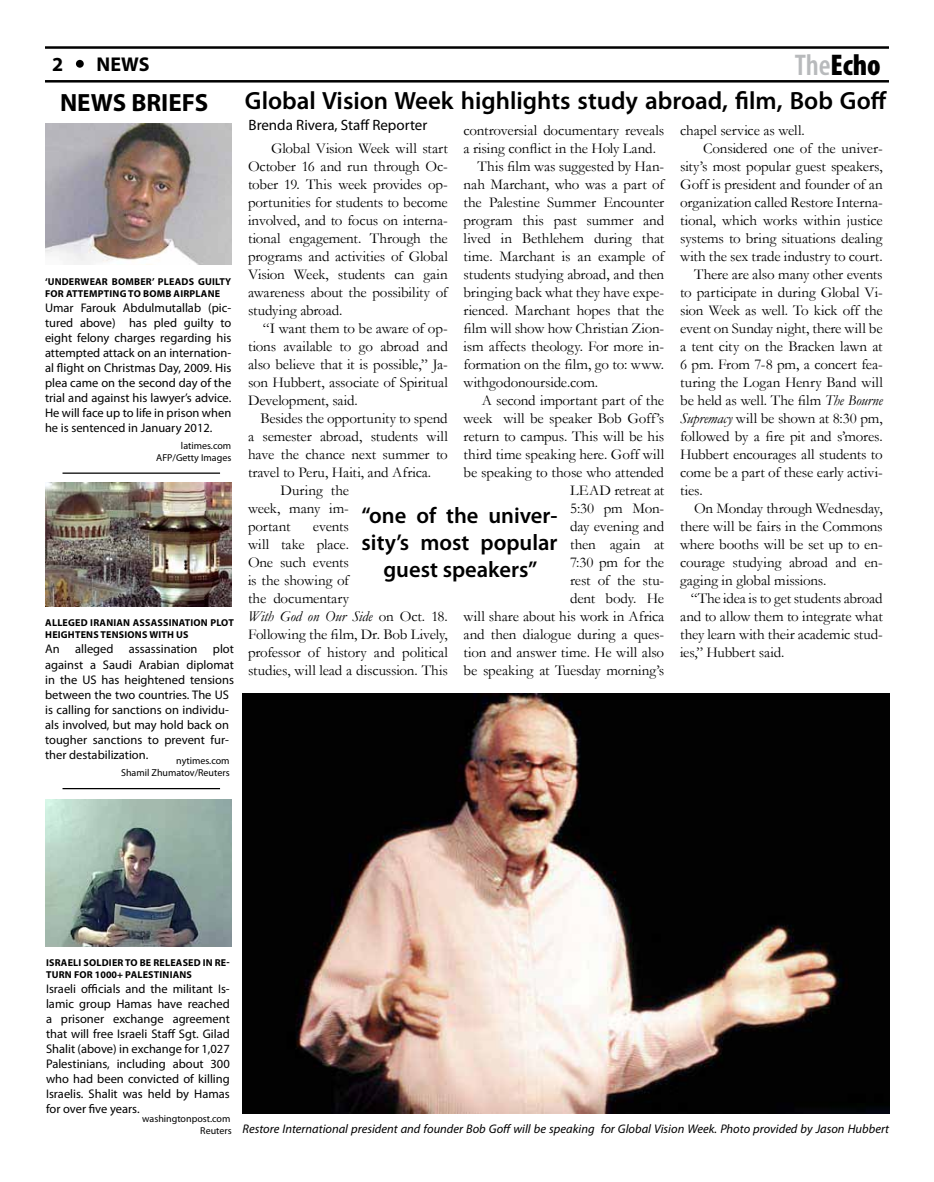
<style>
.page{position:relative;width:934px;height:1182px;background:#fff}
.page>*{position:absolute;margin:0;border:0;box-sizing:border-box;transform-origin:0 0}
.t1{font:900 condensed 30px "Myriad Pro";color:#000}
.t2{font:600 25px "Myriad Pro";color:#000}
.t3{font:700 25px "Myriad Pro";color:#000}
.t4{font:600 22.5px/27px "Myriad Pro";color:#000;text-align:center}
.t5{font:700 20px "Myriad Pro";color:#000}
.t6{font:15px/18px "Garamond";letter-spacing:-.01em;color:#000;text-align:justify}
.t7{font:15px "Garamond";letter-spacing:.01em;color:#000}
.t8{font:15px "Myriad Pro";color:#000}
.t9{font:12.5px/15px "Myriad Pro";color:#000;text-align:justify}
.t10{font:italic 12.5px "Myriad Pro";color:#000}
.t11{font:700 10px/12px "Myriad Pro";letter-spacing:.02em;color:#000}
.t12{font:10px/12px "Myriad Pro";color:#000;text-align:right}
.s1{font-weight:600;color:#b8babc}
.s2{font-style:italic}
</style>
<div class="page">
<hr style="left:45px;top:46px;width:844px;height:3px;background:#000">
<hr style="left:45px;top:80px;width:844px;height:2px;background:#000">
<div style="left:76px;top:60px;width:8px;height:8px;background:#000;border-radius:50%"></div>
<hr style="left:62px;top:472px;width:158px;height:1px;background:#000">
<img style="left:243px;top:693px;width:646px;height:419px">
<img style="left:45px;top:124px;width:186px;height:141px">
<img style="left:45px;top:482px;width:186px;height:124px">
<hr style="left:62px;top:788px;width:158px;height:1px;background:#000">
<img style="left:45px;top:799px;width:186px;height:147px">
<h3 class="t5" style="left:52px;top:51px;width:13px">2</h3>
<h3 class="t5" style="left:97px;top:51px;width:55px">NEWS</h3>
<h1 class="t1" style="left:794px;top:48px;width:88px"><span class="s1">The</span>Echo</h1>
<h2 class="t3" style="left:60px;top:86px;width:150px">NEWS BRIEFS</h2>
<p class="t11" style="left:45px;top:275px;width:188px;text-indent:50px">AR BOMBER’ PLEADS GUILTY<br>FOR ATTEMPTING TO BOMB AIRPLANE</p>
<p class="t9" style="left:45px;top:300px;width:188px">Umar Farouk Abdulmutallab (pic&shy;tured above) has pled guilty to eight felony charges regarding his attempted attack on an internation&shy;al flight on Christmas Day, 2009. His plea came on the second day of the trial and against his lawyer’s advice.<br>He will face up to life in prison when he is sentenced in January 2012.</p>
<p class="t11" style="left:45px;top:275px;width:32px">‘UNDERWE</p>
<p class="t12" style="left:156px;top:439px;width:77px">latimes.com<br>AFP/Getty Images</p>
<p class="t11" style="left:45px;top:616px;width:190px">ALLEGED IRANIAN ASSASSINATION PLOT<br>HEIGHTENS</p>
<p class="t11" style="left:101px;top:628px;width:13px">TENS</p>
<p class="t11" style="left:125px;top:628px;width:66px">IONS WITH US</p>
<p class="t9" style="left:45px;top:641px;width:190px;text-align:left">An alleged assassination plot against a Saudi Arabian diplomat in the US has heightened tensions between the two countries. The US is calling for sanctions on individu&shy;als involved, but may hold back on tougher sanctions to prevent fur&shy;ther destabilization.</p>
<p class="t12" style="left:121px;top:754px;width:110px">nytimes.com<br>Shamil Zhumatov/Reuters</p>
<h2 class="t2" style="left:245px;top:84px;width:643px">Global Vision Week highlights study abroad, film, Bob Goff</h2>
<p class="t8" style="left:249px;top:116px;width:180px">Brenda Rivera, Staff Reporter</p>
<p class="t6" style="left:680px;top:121px;width:126px">chapel service as well.</p>
<p class="t6" style="left:703px;top:139px;width:181px">Considered one of the univer-</p>
<p class="t6" style="left:680px;top:157px;width:204px">sity’s most popular guest speakers,</p>
<p class="t6" style="left:680px;top:175px;width:204px">Goff is president and founder of an</p>
<p class="t6" style="left:680px;top:193px;width:204px">organization called Restore Interna-</p>
<p class="t6" style="left:680px;top:211px;width:204px">tional, which works within justice</p>
<p class="t6" style="left:680px;top:229px;width:204px">systems to bring situations dealing</p>
<p class="t6" style="left:680px;top:247px;width:204px">with the sex trade industry to court.</p>
<p class="t6" style="left:694px;top:265px;width:190px">There are also many other events</p>
<p class="t6" style="left:680px;top:283px;width:204px">to participate in during Global Vi-</p>
<p class="t6" style="left:680px;top:301px;width:204px">sion Week as well. To kick off the</p>
<p class="t6" style="left:680px;top:319px;width:204px">event on Sunday night, there will be</p>
<p class="t6" style="left:680px;top:337px;width:204px">a tent city on the Bracken lawn at</p>
<p class="t6" style="left:680px;top:355px;width:204px">6 pm. From 7-8 pm, a concert fea-</p>
<p class="t7" style="left:680px;top:373px;width:204px">turing the Logan Henry Band will</p>
<p class="t6" style="left:680px;top:391px;width:204px">be held as well. The film <span class="s2">The Bourne</span></p>
<p class="t6" style="left:680px;top:409px;width:204px"><span class="s2">Supremacy</span> will be shown at 8:30 pm,</p>
<p class="t6" style="left:680px;top:427px;width:204px">followed by a fire pit and s’mores.</p>
<p class="t6" style="left:680px;top:445px;width:204px">Hubbert encourages all students to</p>
<p class="t6" style="left:680px;top:463px;width:204px">come be a part of these early activi-</p>
<p class="t6" style="left:680px;top:481px;width:24px">ties.</p>
<p class="t6" style="left:694px;top:499px;width:190px">On Monday through Wednesday,</p>
<p class="t6" style="left:680px;top:517px;width:204px">there will be fairs in the Commons</p>
<p class="t6" style="left:680px;top:535px;width:204px">where booths will be set up to en-</p>
<p class="t6" style="left:680px;top:553px;width:204px">courage studying abroad and en-</p>
<p class="t6" style="left:680px;top:571px;width:148px">gaging in global missions.</p>
<p class="t6" style="left:691px;top:589px;width:194px">“The idea is to get students abroad</p>
<p class="t6" style="left:680px;top:607px;width:204px">and to allow them to integrate what</p>
<p class="t6" style="left:680px;top:625px;width:204px">they learn with their academic stud-</p>
<p class="t6" style="left:680px;top:643px;width:106px">ies,” Hubbert said.</p>
<p class="t6" style="left:463px;top:121px;width:202px">controversial documentary reveals</p>
<p class="t6" style="left:463px;top:139px;width:194px">a rising conflict in the Holy Land.</p>
<p class="t6" style="left:477px;top:157px;width:188px">This film was suggested by Han-</p>
<p class="t6" style="left:463px;top:175px;width:202px">nah Marchant, who was a part of</p>
<p class="t6" style="left:463px;top:193px;width:202px">the Palestine Summer Encounter</p>
<p class="t6" style="left:463px;top:211px;width:202px">program this past summer and</p>
<p class="t6" style="left:463px;top:229px;width:202px">lived in Bethlehem during that</p>
<p class="t6" style="left:463px;top:247px;width:202px">time. Marchant is an example of</p>
<p class="t6" style="left:463px;top:265px;width:202px">students studying abroad, and then</p>
<p class="t6" style="left:463px;top:283px;width:202px">bringing back what they have expe-</p>
<p class="t6" style="left:463px;top:301px;width:202px">rienced. Marchant hopes that the</p>
<p class="t6" style="left:463px;top:319px;width:202px">film will show how Christian Zion-</p>
<p class="t6" style="left:463px;top:337px;width:202px">ism affects theology. For more in-</p>
<p class="t6" style="left:463px;top:355px;width:202px">formation on the film, go to: www.</p>
<p class="t6" style="left:463px;top:373px;width:136px">withgodonourside.com.</p>
<p class="t6" style="left:482px;top:391px;width:184px">A second important part of the</p>
<p class="t6" style="left:463px;top:409px;width:202px">week will be speaker Bob Goff’s</p>
<p class="t6" style="left:463px;top:427px;width:202px">return to campus. This will be his</p>
<p class="t6" style="left:463px;top:445px;width:202px">third time speaking here. Goff will</p>
<p class="t6" style="left:463px;top:463px;width:202px">be speaking to those who attended</p>
<p class="t6" style="left:570px;top:481px;width:96px">LEAD retreat at</p>
<p class="t6" style="left:570px;top:499px;width:96px">5:30 pm Mon-</p>
<p class="t6" style="left:570px;top:517px;width:96px">day evening and</p>
<p class="t6" style="left:570px;top:535px;width:96px">then again at</p>
<p class="t6" style="left:570px;top:553px;width:96px">7:30 pm for the</p>
<p class="t6" style="left:570px;top:571px;width:96px">rest of the stu-</p>
<p class="t6" style="left:570px;top:589px;width:96px">dent body. He</p>
<p class="t6" style="left:463px;top:607px;width:202px">will share about his work in Africa</p>
<p class="t6" style="left:463px;top:625px;width:202px">and then dialogue during a ques-</p>
<p class="t6" style="left:463px;top:643px;width:202px">tion and answer time. He will also</p>
<p class="t6" style="left:463px;top:661px;width:202px">be speaking at Tuesday morning’s</p>
<p class="t6" style="left:248px;top:139px;width:201px;text-indent:23px">Global Vision Week will start October 16 and run through Oc&shy;tober 19. This week provides op&shy;portunities for students to become involved, and to focus on interna&shy;tional engagement. Through the programs and activities of Global Vision Week, students can gain awareness about the possibility of studying abroad.</p>
<p class="t6" style="left:248px;top:319px;width:201px;text-indent:15px">“I want them to be aware of op&shy;tions available to go abroad and also believe that it is possible,” Ja&shy;son Hubbert, associate of Spiritual Development, said.</p>
<p class="t6" style="left:260px;top:409px;width:189px">Besides the opportunity to spend</p>
<p class="t6" style="left:248px;top:427px;width:201px">a semester abroad, students will</p>
<p class="t6" style="left:248px;top:445px;width:201px">have the chance next summer to</p>
<p class="t6" style="left:248px;top:463px;width:185px">travel to Peru, Haiti, and Africa.</p>
<p class="t7" style="left:280px;top:481px;width:70px">During the</p>
<p class="t6" style="left:248px;top:499px;width:102px">week, many im-</p>
<p class="t6" style="left:248px;top:517px;width:44px">portant</p>
<h3 class="t4" style="left:361px;top:502px;width:198px">“one of the univer&shy;sity’s most popular guest speakers”</h3>
<p class="t6" style="left:248px;top:517px;width:201px;text-align:left;text-indent:65px">events<br>will take place.<br>One such events<br>is the showing of<br>the documentary<br><span class="s2">With God on Our Side</span> on Oct. 18.<br>Following the film, Dr. Bob Lively, professor of history and political studies, will lead a discussion. This</p>
<p class="t11" style="left:46px;top:956px;width:185px">ISRAELI SOLDIER TO BE RELEASED IN RE-<br>TURN</p>
<p class="t11" style="left:74px;top:968px;width:113px">FOR 1000+ PALESTINIANS</p>
<p class="t9" style="left:46px;top:981px;width:185px">Israeli officials and the militant Is&shy;lamic group Hamas have reached a prisoner exchange agreement that will free Israeli Staff Sgt. Gilad Shalit (above) in exchange for 1,027<br>Palestinians, including about 300 who had been convicted of killing Israelis. Shalit was held by Hamas for over five years.</p>
<p class="t12" style="left:142px;top:1112px;width:91px">washingtonpost.com<br>Reuters</p>
<p class="t10" style="left:242px;top:1120px;width:648px">Restore International president and founder Bob Goff will be speaking for Global Vision Week. Photo provided by Jason Hubbert</p>
</div>
